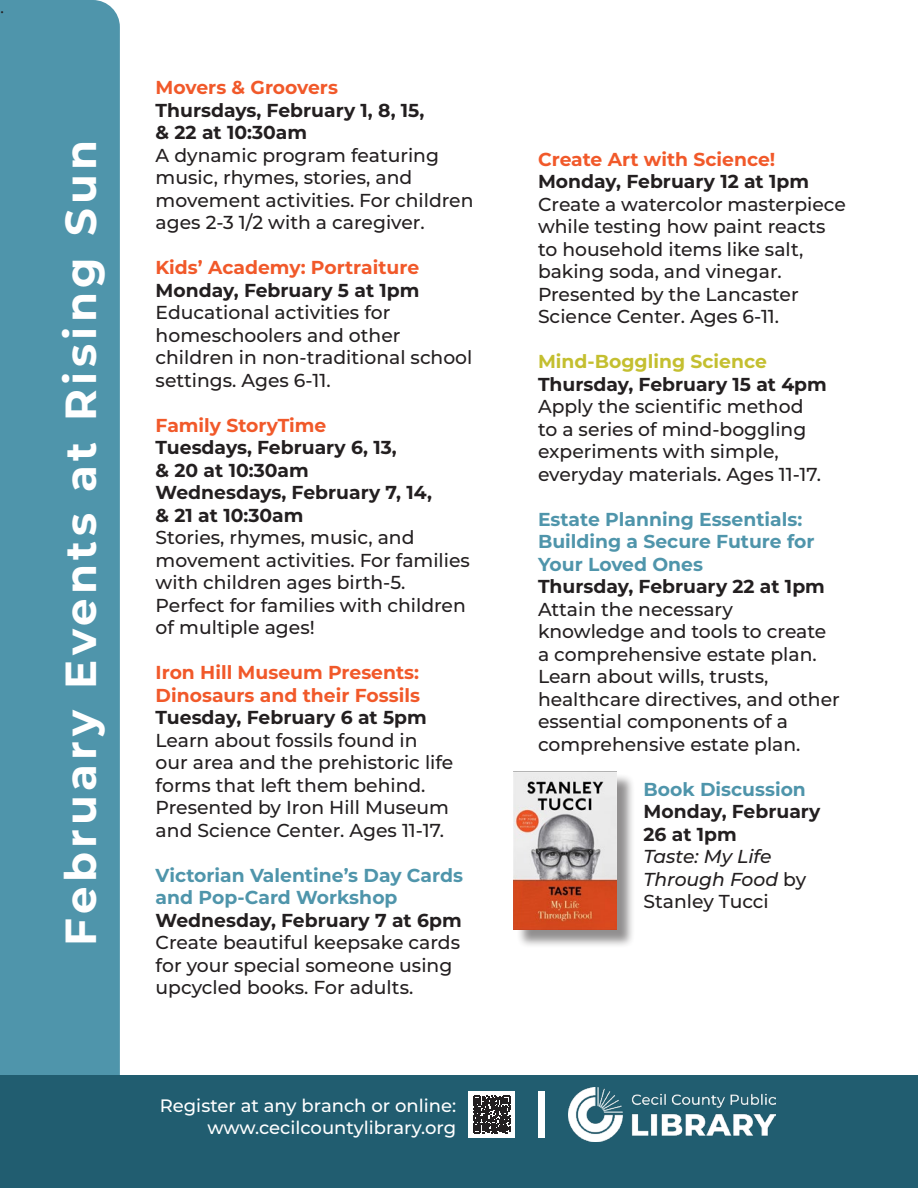
<style>
.page{position:relative;width:918px;height:1188px;background:#fff}
.page>*{position:absolute;margin:0;border:0;box-sizing:border-box;transform-origin:0 0}
.t1{font:700 43.5px "Montserrat";letter-spacing:.1em;color:#fff}
.t2{font:500 18.75px/22.5px "Montserrat";color:#231f20}
.t3{font:700 18.75px/22.5px "Montserrat";color:#231f20}
.t4{font:700 18.75px/22.5px "Montserrat";color:#4f95ab}
.t5{font:700 18.75px/22.5px "Montserrat";color:#f1592a}
.t6{font:italic 500 18.75px/22.5px "Montserrat";color:#231f20}
.t7{font:700 18.75px "Montserrat";color:#c4bf30}
.t8{font:500 18px "Montserrat";color:#fff}
.t9{font:18px "Minion Pro";color:#231f20}
.s1{font-style:normal}
</style>
<div class="page">
<div style="left:0;top:0;width:120px;height:1076px;background:#4f95ab"></div>
<div style="left:0;top:1076px;width:918px;height:112px;background:#215d70"></div>
<div style="left:469px;top:1091px;width:46px;height:47px;background:#fff"></div>
<svg style="left:473px;top:1096px;width:37px;height:37px"></svg>
<div style="left:538px;top:1091px;width:7px;height:47px;background:#fff"></div>
<img style="left:568px;top:1087px;width:207px;height:55px">
<div style="left:516px;top:774px;width:119px;height:174px;background:#231f20;opacity:.5"></div>
<img style="left:514px;top:771px;width:102px;height:159px">
<p class="t9" style="left:0;top:-5px;width:6px">.</p>
<p class="t1" style="left:49px;top:946px;width:807px;rotate:-90deg">February Events at Rising Sun</p>
<p class="t5" style="left:156px;top:75px;width:184px">Movers &amp; Groovers</p>
<p class="t3" style="left:156px;top:98px;width:270px">Thursdays, February 1, 8, 15,</p>
<p class="t3" style="left:156px;top:120px;width:153px">&amp; 22 at 10:30am</p>
<p class="t2" style="left:156px;top:143px;width:319px">A dynamic program featuring music, rhymes, stories, and movement activities. For children ages 2-3 1/2 with a caregiver.</p>
<p class="t5" style="left:156px;top:255px;width:265px">Kids’ Academy: Portraiture</p>
<p class="t3" style="left:156px;top:278px;width:265px">Monday, February 5 at 1pm</p>
<p class="t2" style="left:156px;top:300px;width:318px">Educational activities for homeschoolers and other children in non-traditional school settings. Ages 6-11.</p>
<p class="t5" style="left:156px;top:413px;width:172px">Family StoryTime</p>
<p class="t3" style="left:156px;top:435px;width:243px">Tuesdays, February 6, 13,</p>
<p class="t3" style="left:156px;top:458px;width:155px">&amp; 20 at 10:30am</p>
<p class="t3" style="left:156px;top:480px;width:278px">Wednesdays, February 7, 14,</p>
<p class="t3" style="left:156px;top:503px;width:149px">&amp; 21 at 10:30am</p>
<p class="t2" style="left:156px;top:525px;width:316px">Stories, rhymes, music, and movement activities. For families with children ages birth-5.<br>Perfect for families with children of multiple ages!</p>
<p class="t5" style="left:156px;top:660px;width:266px">Iron Hill Museum Presents:<br>Dinosaurs and their Fossils</p>
<p class="t3" style="left:156px;top:705px;width:273px">Tuesday, February 6 at 5pm</p>
<p class="t2" style="left:156px;top:728px;width:299px">Learn about fossils found in our area and the prehistoric life forms that left them behind.<br>Presented by Iron Hill Museum and Science Center. Ages 11-17.</p>
<p class="t4" style="left:156px;top:863px;width:309px">Victorian Valentine’s Day Cards and Pop-Card Workshop</p>
<p class="t3" style="left:156px;top:908px;width:308px">Wednesday, February 7 at 6pm</p>
<p class="t2" style="left:156px;top:930px;width:306px">Create beautiful keepsake cards for your special someone using upcycled books. For adults.</p>
<p class="t8" style="left:160px;top:1093px;width:298px">Register at any branch or online:</p>
<p class="t8" style="left:208px;top:1115px;width:250px">www.cecilcountylibrary.org</p>
<p class="t5" style="left:538px;top:147px;width:239px">Create Art with Science!</p>
<p class="t3" style="left:538px;top:170px;width:273px">Monday, February 12 at 1pm</p>
<p class="t2" style="left:538px;top:192px;width:309px">Create a watercolor masterpiece while testing how paint reacts to household items like salt, baking soda, and vinegar.<br>Presented by the Lancaster<br>Science Center. Ages 6-11.</p>
<p class="t7" style="left:538px;top:348px;width:230px">Mind-Boggling Science</p>
<p class="t3" style="left:538px;top:372px;width:290px">Thursday, February 15 at 4pm</p>
<p class="t2" style="left:538px;top:395px;width:284px">Apply the scientific method to a series of mind-boggling experiments with simple, everyday materials. Ages 11-17.</p>
<p class="t4" style="left:538px;top:507px;width:278px">Estate Planning Essentials:<br>Building a Secure Future for<br>Your Loved Ones</p>
<p class="t3" style="left:538px;top:575px;width:288px">Thursday, February 22 at 1pm</p>
<p class="t2" style="left:538px;top:597px;width:303px">Attain the necessary knowledge and tools to create a comprehensive estate plan.<br>Learn about wills, trusts, healthcare directives, and other essential components of a comprehensive estate plan.</p>
<p class="t4" style="left:643px;top:777px;width:164px">Book Discussion</p>
<p class="t3" style="left:643px;top:800px;width:179px">Monday, February<br>26 at 1pm</p>
<p class="t6" style="left:643px;top:845px;width:164px">Taste: My Life<br>Through Food <span class="s1">by<br>Stanley Tucci</span></p>
</div>
